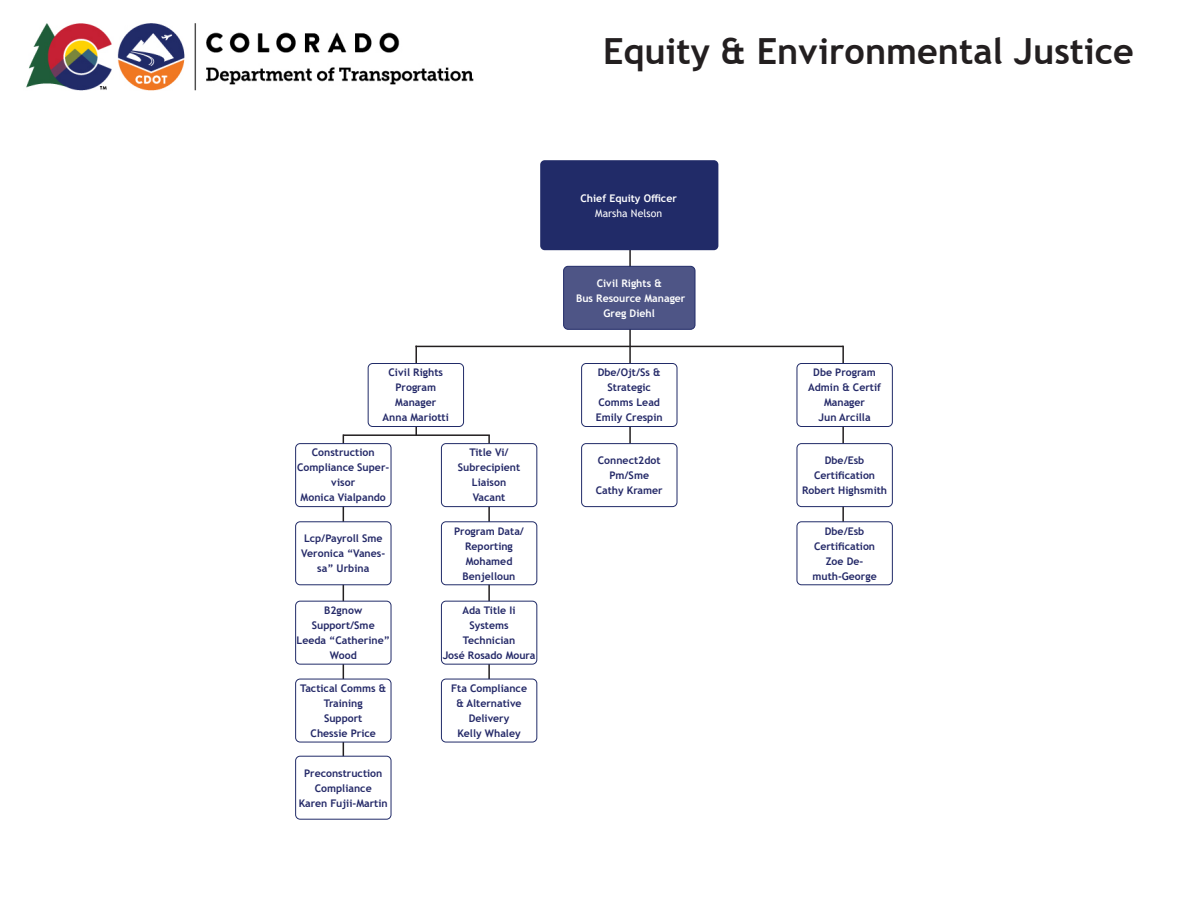
<style>
.page{position:relative;width:1188px;height:918px;background:#fff}
.page>*{position:absolute;margin:0;border:0;box-sizing:border-box;transform-origin:0 0}
.t1{font:700 36px "Trebuchet MS";color:#231f20}
.t2{font:700 10.5px/15px "Trebuchet MS";color:#242968;text-align:center}
.t3{font:700 10.5px/15px "Trebuchet MS";color:#fff;text-align:center}
.s1{font-weight:400}
</style>
<div class="page">
<img style="left:26px;top:23px;width:448px;height:68px">
<hr style="left:629px;top:223px;width:2px;height:251px;background:#231f20">
<div style="left:564px;top:266px;width:131px;height:63px;background:#4e5586;border-radius:4px"></div>
<div style="left:563px;top:266px;width:132px;height:64px;border:1px solid #212b68;border-radius:4px"></div>
<hr style="left:415px;top:346px;width:428px;height:1px;background:#231f20">
<hr style="left:842px;top:346px;width:2px;height:197px;background:#231f20">
<div style="left:797px;top:364px;width:95px;height:63px;background:#fff;border-radius:4px"></div>
<div style="left:797px;top:363px;width:96px;height:64px;border:1px solid #212b68;border-radius:4px"></div>
<hr style="left:343px;top:434px;width:147px;height:2px;background:#231f20">
<div style="left:797px;top:444px;width:95px;height:63px;background:#fff;border-radius:4px"></div>
<hr style="left:415px;top:346px;width:2px;height:89px;background:#231f20">
<hr style="left:488px;top:435px;width:2px;height:263px;background:#231f20">
<div style="left:368px;top:364px;width:96px;height:63px;background:#fff;border-radius:4px"></div>
<div style="left:368px;top:363px;width:96px;height:64px;border:1px solid #212b68;border-radius:4px"></div>
<hr style="left:343px;top:434px;width:1px;height:346px;background:#231f20">
<div style="left:296px;top:601px;width:95px;height:63px;background:#fff;border-radius:4px"></div>
<div style="left:540px;top:160px;width:178px;height:90px;background:#212b68;border-radius:4px"></div>
<div style="left:296px;top:444px;width:95px;height:63px;background:#fff;border-radius:4px"></div>
<div style="left:295px;top:601px;width:96px;height:64px;border:1px solid #212b68;border-radius:4px"></div>
<div style="left:296px;top:522px;width:95px;height:63px;background:#fff;border-radius:4px"></div>
<div style="left:296px;top:679px;width:95px;height:63px;background:#fff;border-radius:4px"></div>
<div style="left:295px;top:679px;width:96px;height:63px;border:1px solid #212b68;border-radius:4px"></div>
<div style="left:296px;top:756px;width:95px;height:63px;background:#fff;border-radius:4px"></div>
<div style="left:295px;top:756px;width:96px;height:64px;border:1px solid #212b68;border-radius:4px"></div>
<div style="left:295px;top:521px;width:96px;height:64px;border:1px solid #212b68;border-radius:4px"></div>
<div style="left:441px;top:444px;width:96px;height:63px;background:#fff;border-radius:4px"></div>
<div style="left:441px;top:443px;width:96px;height:64px;border:1px solid #212b68;border-radius:4px"></div>
<div style="left:582px;top:444px;width:95px;height:63px;background:#fff;border-radius:4px"></div>
<div style="left:441px;top:522px;width:96px;height:63px;background:#fff;border-radius:4px"></div>
<div style="left:581px;top:443px;width:96px;height:64px;border:1px solid #212b68;border-radius:4px"></div>
<div style="left:441px;top:601px;width:96px;height:63px;background:#fff;border-radius:4px"></div>
<div style="left:441px;top:601px;width:96px;height:64px;border:1px solid #212b68;border-radius:4px"></div>
<div style="left:441px;top:521px;width:96px;height:64px;border:1px solid #212b68;border-radius:4px"></div>
<div style="left:441px;top:679px;width:96px;height:63px;background:#fff;border-radius:4px"></div>
<div style="left:441px;top:679px;width:96px;height:63px;border:1px solid #212b68;border-radius:4px"></div>
<div style="left:582px;top:364px;width:95px;height:63px;background:#fff;border-radius:4px"></div>
<div style="left:581px;top:363px;width:96px;height:64px;border:1px solid #212b68;border-radius:4px"></div>
<div style="left:797px;top:443px;width:96px;height:64px;border:1px solid #212b68;border-radius:4px"></div>
<div style="left:797px;top:522px;width:95px;height:63px;background:#fff;border-radius:4px"></div>
<div style="left:797px;top:521px;width:96px;height:64px;border:1px solid #212b68;border-radius:4px"></div>
<div style="left:295px;top:443px;width:96px;height:64px;border:1px solid #212b68;border-radius:4px"></div>
<h1 class="t1" style="left:603px;top:28px;width:533px">Equity &amp; Environmental Justice</h1>
<h2 class="t2" style="left:383px;top:365px;width:68px">Civil Rights<br>Program<br>Manager<br>Anna Mariotti</h2>
<p class="t2" style="left:297px;top:445px;width:94px">Construction<br>Compliance Super&shy;visor<br>Monica Vialpando</p>
<p class="t2" style="left:301px;top:531px;width:85px">Lcp/Payroll Sme<br>Veronica “Vanes&shy;sa” Urbina</p>
<p class="t2" style="left:297px;top:603px;width:95px">B2gnow<br>Support/Sme<br>Leeda “Catherine”<br>Wood</p>
<p class="t2" style="left:300px;top:681px;width:88px">Tactical Comms &amp;<br>Training<br>Support<br>Chessie Price</p>
<p class="t2" style="left:299px;top:765px;width:91px">Preconstruction<br>Compliance<br>Karen Fujii-Martin</p>
<p class="t2" style="left:458px;top:445px;width:64px">Title Vi/<br>Subrecipient<br>Liaison<br>Vacant</p>
<p class="t2" style="left:454px;top:523px;width:71px">Program Data/<br>Reporting<br>Mohamed<br>Benjelloun</p>
<p class="t2" style="left:443px;top:603px;width:94px">Ada Title Ii<br>Systems<br>Technician<br>José Rosado Moura</p>
<p class="t2" style="left:451px;top:681px;width:77px">Fta Compliance &amp; Alternative<br>Delivery<br>Kelly Whaley</p>
<h1 class="t3" style="left:581px;top:190px;width:98px">Chief Equity Officer<br><span class="s1">Marsha Nelson</span></h1>
<h2 class="t3" style="left:576px;top:275px;width:111px">Civil Rights &amp;<br>Bus Resource Manager<br>Greg Diehl</h2>
<h2 class="t2" style="left:596px;top:365px;width:68px">Dbe/Ojt/Ss &amp;<br>Strategic<br>Comms Lead<br>Emily Crespin</h2>
<p class="t2" style="left:596px;top:453px;width:68px">Connect2dot<br>Pm/Sme<br>Cathy Kramer</p>
<h2 class="t2" style="left:808px;top:365px;width:74px">Dbe Program<br>Admin &amp; Certif<br>Manager<br>Jun Arcilla</h2>
<p class="t2" style="left:802px;top:453px;width:87px">Dbe/Esb<br>Certification<br>Robert Highsmith</p>
<p class="t2" style="left:812px;top:523px;width:66px">Dbe/Esb<br>Certification<br>Zoe De&shy;muth-George</p>
</div>
